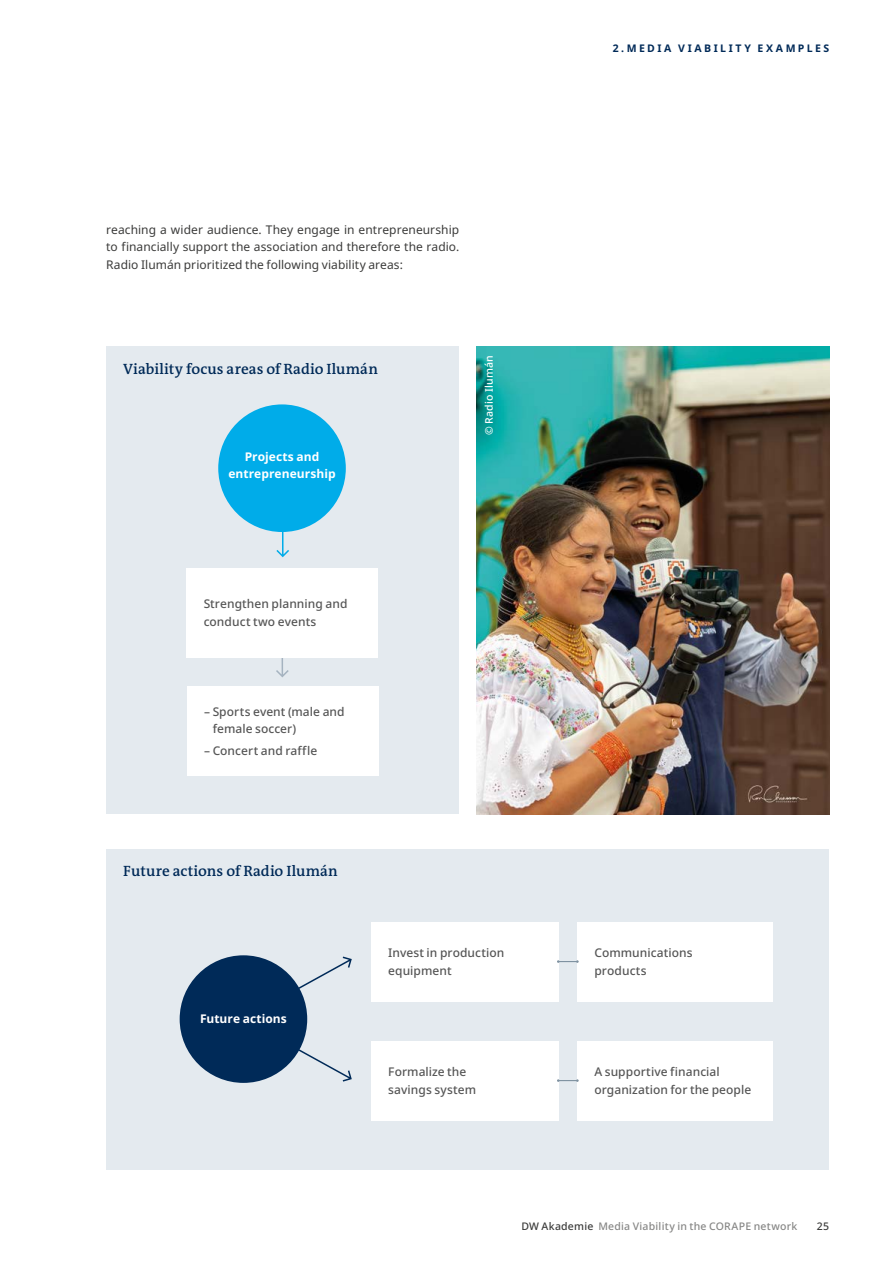
<style>
.page{position:relative;width:893px;height:1263px;background:#fff}
.page>*{position:absolute;margin:0;border:0;box-sizing:border-box;transform-origin:0 0}
.t1{font:600 15px "DW The Antiqua B W6";letter-spacing:.01em;color:#002a58}
.t2{font:500 12px/17.4px "Noto Sans";letter-spacing:.005em;color:#565656}
.t3{font:12px/17.4px "Noto Sans";letter-spacing:.005em;color:#3b3b3a;text-align:justify}
.t4{font:700 12px/17.4px "Noto Sans";letter-spacing:.005em;color:#fff;text-align:center}
.t5{font:500 10.5px "Noto Sans";letter-spacing:.02em;color:#878786}
.t6{font:10.5px/12.6px "Noto Sans";letter-spacing:.01em;color:#6f6f6e}
.t7{font:700 10.5px "Noto Sans";letter-spacing:.235em;color:#002a58}
.t8{font:500 10.5px "Noto Sans";letter-spacing:.02em;color:#fff}
.t9{font:500 10.5px "Noto Sans";color:#3b3b3a}
.s1{color:#3b3b3a}
</style>
<div class="page">
<div style="left:106px;top:849px;width:723px;height:320px;background:#e4eaef"></div>
<div style="left:106px;top:346px;width:353px;height:468px;background:#e4eaef"></div>
<svg style="left:276px;top:532px;width:13px;height:25px"></svg>
<div style="left:218px;top:404px;width:128px;height:128px;background:#00ace9;border-radius:50%"></div>
<svg style="left:276px;top:657px;width:13px;height:20px"></svg>
<div style="left:187px;top:568px;width:191px;height:89px;background:#fff"></div>
<div style="left:187px;top:686px;width:191px;height:89px;background:#fff"></div>
<div style="left:371px;top:922px;width:187px;height:79px;background:#fff"></div>
<div style="left:577px;top:922px;width:196px;height:79px;background:#fff"></div>
<div style="left:180px;top:955px;width:127px;height:128px;background:#002a58;border-radius:50%"></div>
<svg style="left:298px;top:1049px;width:54px;height:32px"></svg>
<svg style="left:298px;top:956px;width:54px;height:33px"></svg>
<div style="left:371px;top:1041px;width:187px;height:79px;background:#fff"></div>
<div style="left:577px;top:1041px;width:196px;height:79px;background:#fff"></div>
<svg style="left:557px;top:960px;width:22px;height:3px"></svg>
<svg style="left:557px;top:1079px;width:22px;height:3px"></svg>
<img style="left:476px;top:346px;width:353px;height:468px">
<p class="t3" style="left:106px;top:221px;width:354px">reaching a wider audience. They engage in entrepreneurship to financially support the association and therefore the radio.<br>Radio Ilumán prioritized the following viability areas:</p>
<p class="t1" style="left:123px;top:359px;width:256px">Viability focus areas of Radio Ilumán</p>
<p class="t4" style="left:228px;top:448px;width:109px">Projects and entrepreneurship</p>
<p class="t8" style="left:482px;top:435px;width:82px;rotate:-90deg">© Radio Ilumán</p>
<p class="t2" style="left:204px;top:595px;width:145px">Strengthen planning and conduct two events</p>
<p class="t2" style="left:213px;top:703px;width:134px;text-indent:-9px">– Sports event (male and female soccer)</p>
<p class="t2" style="left:204px;top:742px;width:115px">– Concert and raffle</p>
<p class="t6" style="left:219px;top:712px;width:122px">el posicionamineto de la marca</p>
<p class="t1" style="left:123px;top:862px;width:216px">Future actions of Radio Ilumán</p>
<p class="t7" style="left:613px;top:41px;width:218px">2.MEDIA VIABILITY EXAMPLES</p>
<p class="t4" style="left:200px;top:1010px;width:88px">Future actions</p>
<p class="t2" style="left:388px;top:944px;width:118px">Invest in production equipment</p>
<p class="t2" style="left:594px;top:944px;width:100px">Communications products</p>
<p class="t2" style="left:388px;top:1063px;width:90px">Formalize the savings system</p>
<p class="t2" style="left:594px;top:1063px;width:158px">A supportive financial organization for the people</p>
<p class="t5" style="left:521px;top:1219px;width:277px"><span class="s1">DW Akademie</span> Media Viability in the CORAPE network</p>
<p class="t9" style="left:817px;top:1219px;width:14px">25</p>
</div>
